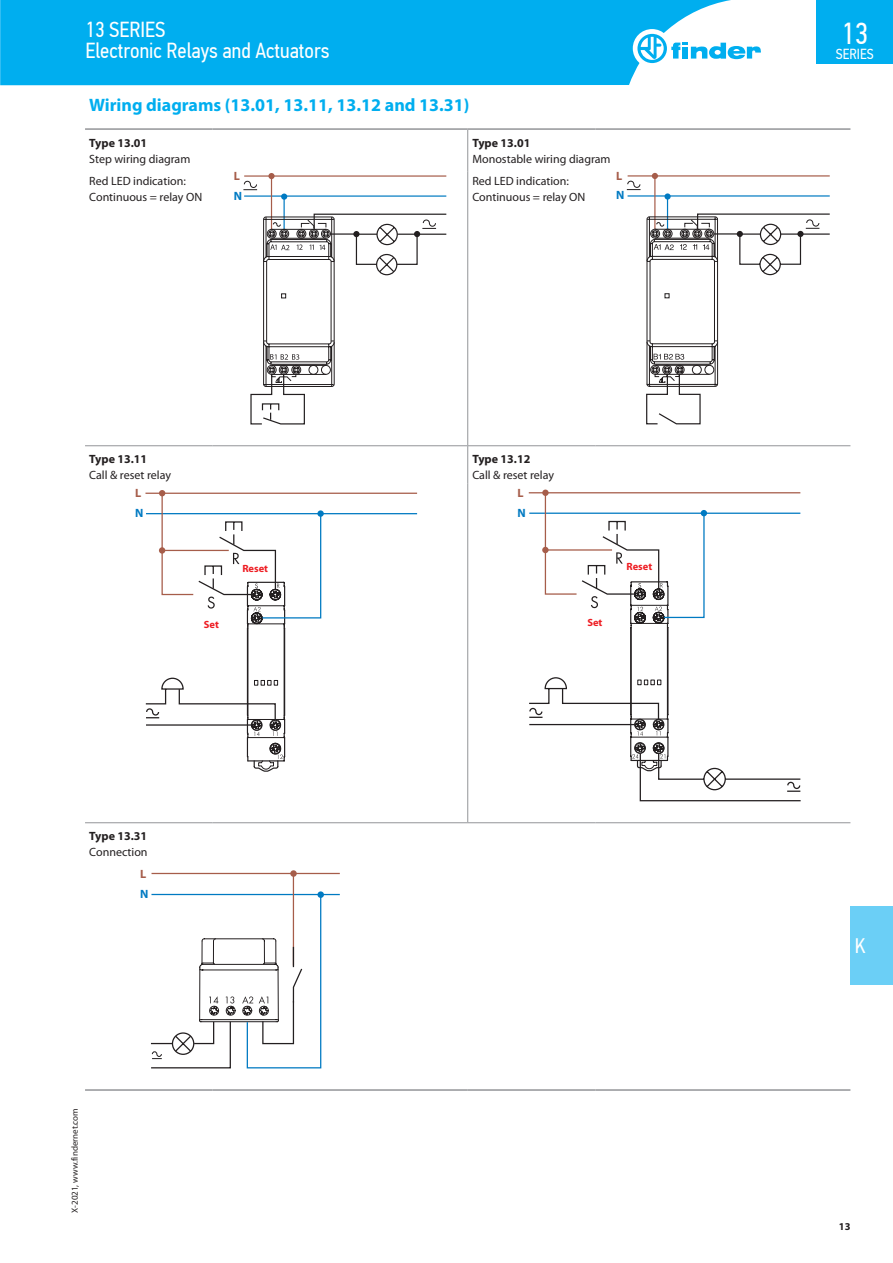
<style>
.page{position:relative;width:893px;height:1263px;background:#fff}
.page>*{position:absolute;margin:0;border:0;box-sizing:border-box;transform-origin:0 0}
.t1{font:30.3px "PF Din Text Cond Pro";color:#fff}
.t2{font:21.75px/21px "PF Din Text Cond Pro";color:#fff}
.t3{font:21px "PF Din Text Cond Pro";color:#fff}
.t4{font:700 18px "Myriad Pro";color:#00aeef}
.t5{font:14.55px "PF Din Text Cond Pro";color:#fff}
.t6{font:12px/16.2px "Myriad Pro";color:#231f20}
.t7{font:700 12px "Myriad Pro";color:#231f20}
.t8{font:700 12px "Myriad Pro";color:#007ac2}
.t9{font:700 12px "Myriad Pro";color:#a65d4a}
.t10{font:700 10.5px "Myriad Pro";color:#ee1d23}
.t11{font:700 10.5px "Myriad Pro";color:#231f20}
.t12{font:9px "Myriad Pro";color:#231f20}
</style>
<div class="page">
<div style="left:850px;top:906px;width:43px;height:78px;background:#6bcff6"></div>
<div style="left:0;top:0;width:731px;height:85px;background:#00aeef"></div>
<div style="left:633px;top:29px;width:38px;height:39px;background:#fff;border-radius:50%"></div>
<svg style="left:637px;top:34px;width:124px;height:29px"></svg>
<div style="left:816px;top:0;width:77px;height:64px;background:#00aeef"></div>
<hr style="left:85px;top:128px;width:128px;height:2px;background:#939598">
<hr style="left:213px;top:128px;width:255px;height:2px;background:#939598">
<hr style="left:468px;top:128px;width:127px;height:2px;background:#939598">
<hr style="left:595px;top:128px;width:255px;height:2px;background:#939598">
<hr style="left:467px;top:130px;width:1px;height:41px;background:#939598">
<hr style="left:85px;top:445px;width:128px;height:1px;background:#939598">
<hr style="left:213px;top:445px;width:255px;height:1px;background:#939598">
<hr style="left:468px;top:445px;width:127px;height:1px;background:#939598">
<hr style="left:467px;top:446px;width:1px;height:38px;background:#939598">
<hr style="left:595px;top:445px;width:255px;height:1px;background:#939598">
<hr style="left:467px;top:484px;width:1px;height:338px;background:#939598">
<hr style="left:85px;top:822px;width:128px;height:1px;background:#939598">
<hr style="left:213px;top:822px;width:255px;height:1px;background:#939598">
<hr style="left:468px;top:822px;width:127px;height:1px;background:#939598">
<hr style="left:595px;top:822px;width:255px;height:1px;background:#939598">
<hr style="left:85px;top:1089px;width:128px;height:2px;background:#939598">
<hr style="left:213px;top:1089px;width:255px;height:2px;background:#939598">
<hr style="left:468px;top:1089px;width:127px;height:2px;background:#939598">
<hr style="left:595px;top:1089px;width:255px;height:2px;background:#939598">
<hr style="left:467px;top:171px;width:1px;height:274px;background:#939598">
<div style="left:268px;top:173px;width:7px;height:6px;background:#a65d4a;border-radius:50%"></div>
<hr style="left:244px;top:175px;width:202px;height:2px;background:#a65d4a">
<hr style="left:271px;top:176px;width:1px;height:53px;background:#a65d4a">
<svg style="left:243px;top:180px;width:203px;height:244px"></svg>
<svg style="left:627px;top:173px;width:203px;height:251px"></svg>
<hr style="left:145px;top:493px;width:272px;height:1px;background:#a65d4a">
<hr style="left:146px;top:513px;width:271px;height:1px;background:#007ac2">
<svg style="left:145px;top:490px;width:177px;height:282px"></svg>
<div style="left:542px;top:490px;width:7px;height:6px;background:#a65d4a;border-radius:50%"></div>
<svg style="left:529px;top:491px;width:272px;height:235px"></svg>
<svg style="left:561px;top:520px;width:240px;height:281px"></svg>
<svg style="left:317px;top:891px;width:7px;height:7px"></svg>
<svg style="left:290px;top:870px;width:7px;height:7px"></svg>
<hr style="left:152px;top:873px;width:188px;height:1px;background:#a65d4a">
<hr style="left:151px;top:894px;width:189px;height:1px;background:#007ac2">
<hr style="left:293px;top:873px;width:1px;height:93px;background:#a65d4a">
<svg style="left:151px;top:893px;width:171px;height:175px"></svg>
<h2 class="t2" style="left:85px;top:19px;width:246px">13 SERIES<br>Electronic Relays and Actuators</h2>
<h3 class="t4" style="left:89px;top:93px;width:382px">Wiring diagrams (13.01, 13.11, 13.12 and 13.31)</h3>
<p class="t7" style="left:89px;top:135px;width:59px">Type 13.01</p>
<p class="t6" style="left:89px;top:150px;width:103px">Step wiring diagram</p>
<p class="t7" style="left:472px;top:135px;width:59px">Type 13.01</p>
<p class="t6" style="left:472px;top:150px;width:140px">Monostable wiring diagram</p>
<p class="t6" style="left:89px;top:172px;width:114px">Red LED indication:<br>Continuous = relay ON</p>
<p class="t9" style="left:234px;top:168px;width:8px">L</p>
<p class="t6" style="left:472px;top:172px;width:114px">Red LED indication:<br>Continuous = relay ON</p>
<p class="t8" style="left:234px;top:188px;width:10px">N</p>
<p class="t9" style="left:616px;top:168px;width:8px">L</p>
<p class="t8" style="left:616px;top:187px;width:10px">N</p>
<p class="t7" style="left:89px;top:451px;width:59px">Type 13.11</p>
<p class="t6" style="left:89px;top:467px;width:83px">Call &amp; reset relay</p>
<p class="t9" style="left:135px;top:485px;width:8px">L</p>
<p class="t8" style="left:135px;top:505px;width:10px">N</p>
<p class="t10" style="left:204px;top:618px;width:17px">Set</p>
<p class="t10" style="left:242px;top:561px;width:27px">Reset</p>
<p class="t7" style="left:89px;top:828px;width:59px">Type 13.31</p>
<p class="t6" style="left:89px;top:844px;width:60px">Connection</p>
<p class="t8" style="left:140px;top:886px;width:10px">N</p>
<p class="t9" style="left:140px;top:866px;width:8px">L</p>
<p class="t12" style="left:69px;top:1213px;width:106px;rotate:-90deg">X-2021, www.findernet.com</p>
<p class="t7" style="left:472px;top:451px;width:59px">Type 13.12</p>
<p class="t6" style="left:472px;top:467px;width:83px">Call &amp; reset relay</p>
<p class="t9" style="left:518px;top:485px;width:8px">L</p>
<p class="t8" style="left:518px;top:505px;width:10px">N</p>
<p class="t10" style="left:587px;top:616px;width:17px">Set</p>
<p class="t10" style="left:626px;top:560px;width:27px">Reset</p>
<h1 class="t1" style="left:841px;top:16px;width:28px">13</h1>
<p class="t5" style="left:836px;top:45px;width:39px">SERIES</p>
<h3 class="t3" style="left:855px;top:933px;width:12px">K</h3>
<p class="t11" style="left:839px;top:1219px;width:13px">13</p>
</div>
